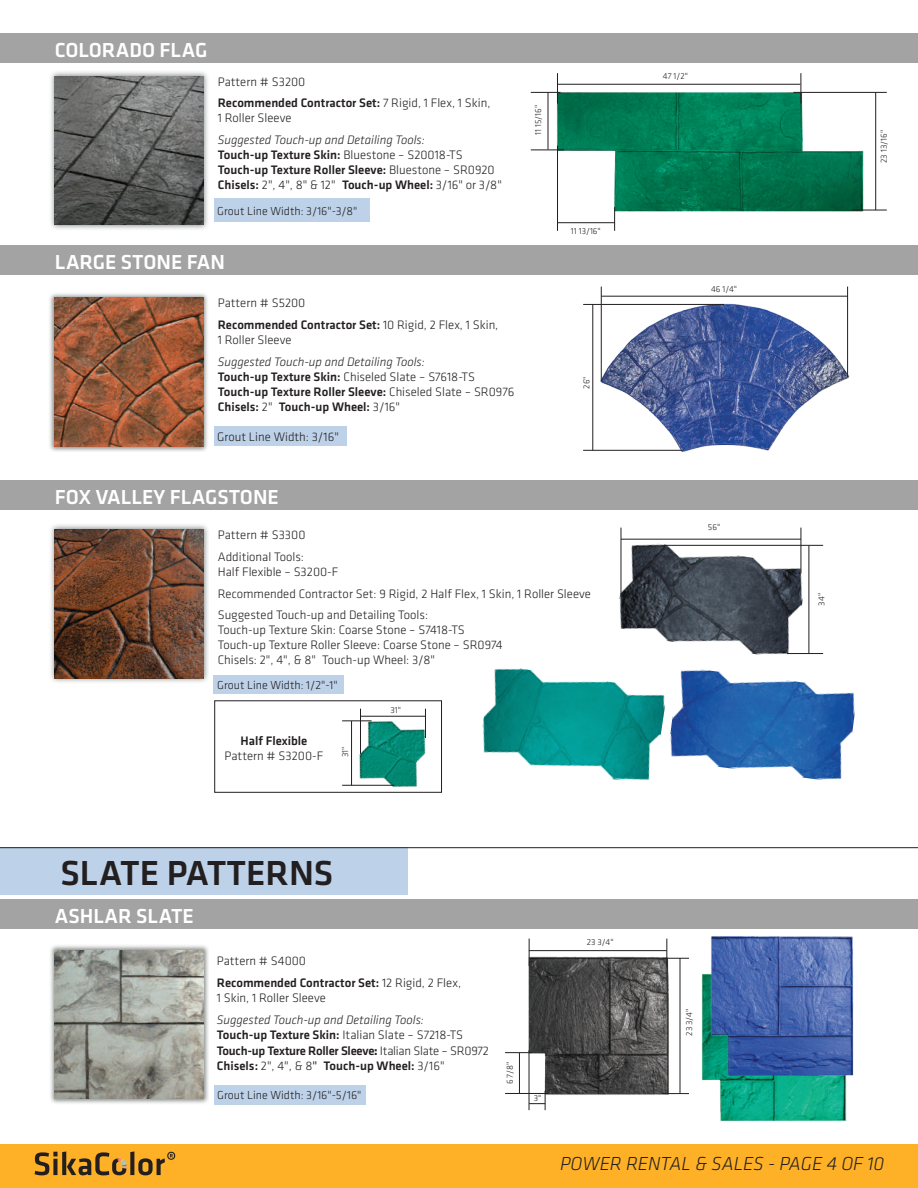
<style>
.page{position:relative;width:918px;height:1188px;background:#fff}
.page>*{position:absolute;margin:0;border:0;box-sizing:border-box;transform-origin:0 0}
.t1{font:500 36px "Klavika";color:#231f20}
.t2{font:500 21px "Klavika";color:#fff}
.t3{font:italic 300 19.5px "Klavika";color:#231f20}
.t4{font:300 12.75px/21.8px "Klavika";color:#231f20}
.t5{font:500 12.75px/15px "Klavika";color:#231f20}
.t6{font:500 12.75px/15.3px "Klavika";letter-spacing:-.02em;color:#231f20}
.t7{font:300 12px "Klavika";color:#231f20}
.t8{font:300 9px "Klavika";color:#231f20}
.s1{font-weight:500}
.s2{font-weight:300;font-style:italic}
.s3{font-weight:300}
.s4{font-weight:700}
.s5{font-weight:400}
</style>
<div class="page">
<div style="left:0;top:1145px;width:918px;height:43px;background:#feb127"></div>
<svg style="left:35px;top:1152px;width:140px;height:23px"></svg>
<div style="left:0;top:848px;width:407px;height:47px;background:#bdd2e9"></div>
<div style="left:0;top:900px;width:918px;height:29px;background:#a4a3a3"></div>
<img style="left:701px;top:974px;width:146px;height:147px">
<img style="left:704px;top:936px;width:150px;height:143px">
<svg style="left:50px;top:945px;width:159px;height:159px"></svg>
<img style="left:55px;top:950px;width:148px;height:149px">
<img style="left:523px;top:952px;width:151px;height:147px">
<div style="left:214px;top:1085px;width:151px;height:19px;background:#bdd2e9"></div>
<hr style="left:529px;top:1050px;width:1px;height:60px;background:#231f20">
<svg style="left:529px;top:1091px;width:17px;height:19px"></svg>
<svg style="left:505px;top:1052px;width:27px;height:1px"></svg>
<hr style="left:505px;top:1093px;width:44px;height:1px;background:#231f20">
<hr style="left:519px;top:1053px;width:1px;height:40px;background:#231f20">
<svg style="left:529px;top:939px;width:1px;height:27px"></svg>
<hr style="left:529px;top:950px;width:138px;height:1px;background:#231f20">
<svg style="left:662px;top:939px;width:27px;height:27px"></svg>
<svg style="left:662px;top:1093px;width:27px;height:1px"></svg>
<hr style="left:680px;top:958px;width:1px;height:136px;background:#231f20">
<div style="left:0;top:34px;width:918px;height:29px;background:#a4a3a3"></div>
<svg style="left:51px;top:72px;width:157px;height:157px"></svg>
<img style="left:55px;top:76px;width:148px;height:149px">
<img style="left:532px;top:75px;width:355px;height:152px">
<div style="left:214px;top:199px;width:156px;height:23px;background:#bdd2e9"></div>
<svg style="left:531px;top:92px;width:29px;height:1px"></svg>
<hr style="left:531px;top:150px;width:33px;height:1px;background:#231f20">
<hr style="left:548px;top:92px;width:1px;height:57px;background:#231f20">
<hr style="left:557px;top:146px;width:1px;height:85px;background:#231f20">
<svg style="left:614px;top:207px;width:1px;height:24px"></svg>
<hr style="left:558px;top:222px;width:57px;height:1px;background:#231f20">
<hr style="left:557px;top:73px;width:1px;height:31px;background:#231f20">
<hr style="left:801px;top:73px;width:1px;height:31px;background:#231f20">
<hr style="left:558px;top:84px;width:242px;height:1px;background:#231f20">
<hr style="left:793px;top:92px;width:94px;height:1px;background:#231f20">
<hr style="left:852px;top:210px;width:35px;height:1px;background:#231f20">
<hr style="left:875px;top:92px;width:1px;height:118px;background:#231f20">
<div style="left:0;top:245px;width:918px;height:29px;background:#a4a3a3"></div>
<svg style="left:49px;top:293px;width:159px;height:159px"></svg>
<img style="left:55px;top:298px;width:148px;height:148px">
<img style="left:599px;top:302px;width:251px;height:150px">
<div style="left:214px;top:427px;width:132px;height:19px;background:#bdd2e9"></div>
<hr style="left:601px;top:287px;width:1px;height:94px;background:#231f20">
<hr style="left:847px;top:287px;width:1px;height:90px;background:#231f20">
<hr style="left:601px;top:296px;width:247px;height:1px;background:#231f20">
<hr style="left:583px;top:450px;width:99px;height:1px;background:#231f20">
<hr style="left:583px;top:304px;width:141px;height:1px;background:#231f20">
<hr style="left:592px;top:304px;width:1px;height:146px;background:#231f20">
<div style="left:0;top:480px;width:918px;height:30px;background:#a4a3a3"></div>
<div style="left:215px;top:701px;width:227px;height:92px;border:1px solid #231f20"></div>
<svg style="left:51px;top:525px;width:157px;height:157px"></svg>
<img style="left:55px;top:530px;width:148px;height:148px">
<img style="left:619px;top:539px;width:189px;height:116px">
<img style="left:482px;top:668px;width:184px;height:113px">
<img style="left:669px;top:669px;width:186px;height:111px">
<img style="left:352px;top:715px;width:74px;height:73px">
<div style="left:214px;top:675px;width:130px;height:18px;background:#bdd2e9"></div>
<hr style="left:801px;top:528px;width:1px;height:45px;background:#231f20">
<hr style="left:621px;top:528px;width:1px;height:69px;background:#231f20">
<hr style="left:621px;top:539px;width:180px;height:1px;background:#231f20">
<hr style="left:360px;top:709px;width:1px;height:45px;background:#231f20">
<svg style="left:425px;top:709px;width:1px;height:29px"></svg>
<hr style="left:360px;top:716px;width:65px;height:1px;background:#231f20">
<hr style="left:787px;top:653px;width:36px;height:1px;background:#231f20">
<hr style="left:664px;top:545px;width:159px;height:1px;background:#231f20">
<hr style="left:809px;top:546px;width:1px;height:108px;background:#231f20">
<hr style="left:342px;top:785px;width:52px;height:1px;background:#231f20">
<hr style="left:342px;top:720px;width:30px;height:1px;background:#231f20">
<hr style="left:351px;top:721px;width:1px;height:64px;background:#231f20">
<hr style="left:0;top:847px;width:918px;height:1px;background:#231f20">
<h2 class="t2" style="left:55px;top:36px;width:154px">COLORADO FLAG</h2>
<p class="t4" style="left:218px;top:71px;width:274px">Pattern # S3200<br><span class="s1">Recommended Contractor Set:</span> 7 Rigid, 1 Flex, 1 Skin,</p>
<p class="t4" style="left:218px;top:107px;width:75px">1 Roller Sleeve</p>
<p class="t5" style="left:218px;top:132px;width:286px"><span class="s2">Suggested Touch-up and Detailing Tools:<br></span>Touch-up Texture Skin: <span class="s3">Bluestone – S20018-TS </span>Touch-up Texture Roller Sleeve: <span class="s3">Bluestone – SR0920<br></span>Chisels: <span class="s3">2", 4", 8" &amp; 12"</span> Touch-up Wheel: <span class="s3">3/16" or 3/8"</span></p>
<p class="t7" style="left:217px;top:204px;width:142px">Grout Line Width: 3/16"-3/8"</p>
<h2 class="t2" style="left:55px;top:247px;width:172px">LARGE STONE FAN</h2>
<p class="t4" style="left:218px;top:292px;width:282px">Pattern # S5200<br><span class="s1">Recommended Contractor Set:</span> 10 Rigid, 2 Flex, 1 Skin,</p>
<p class="t4" style="left:218px;top:329px;width:75px">1 Roller Sleeve</p>
<p class="t5" style="left:218px;top:354px;width:298px"><span class="s2">Suggested Touch-up and Detailing Tools:<br></span>Touch-up Texture Skin: <span class="s3">Chiseled Slate – S7618-TS </span>Touch-up Texture Roller Sleeve: <span class="s3">Chiseled Slate – SR0976<br></span>Chisels: <span class="s3">2"</span> Touch-up Wheel: <span class="s3">3/16"</span></p>
<p class="t4" style="left:217px;top:426px;width:123px">Grout Line Width: 3/16"</p>
<p class="t8" style="left:533px;top:135px;width:31px;rotate:-90deg">11 15/16"</p>
<p class="t8" style="left:571px;top:225px;width:31px">11 13/16"</p>
<p class="t8" style="left:581px;top:389px;width:14px;rotate:-90deg">26"</p>
<h2 class="t2" style="left:55px;top:483px;width:226px">FOX VALLEY FLAGSTONE</h2>
<p class="t4" style="left:218px;top:524px;width:89px">Pattern # S3300<br>Additional Tools:</p>
<p class="t4" style="left:218px;top:561px;width:375px">Half Flexible – S3200-F<br>Recommended Contractor Set: 9 Rigid, 2 Half Flex, 1 Skin, 1 Roller Sleeve<br>Suggested Touch-up and Detailing Tools:</p>
<p class="t4" style="left:218px;top:623px;width:287px;line-height:15px">Touch-up Texture Skin: Coarse Stone – S7418-TS<br>Touch-up Texture Roller Sleeve: Coarse Stone – SR0974<br>Chisels: 2", 4", &amp; 8" Touch-up Wheel: 3/8"</p>
<p class="t7" style="left:217px;top:678px;width:122px">Grout Line Width: 1/2"-1"</p>
<p class="t5" style="left:240px;top:733px;width:68px">Half Flexible</p>
<p class="t4" style="left:225px;top:745px;width:100px">Pattern # S3200-F</p>
<p class="t8" style="left:340px;top:757px;width:12px;rotate:-90deg">31"</p>
<p class="t8" style="left:391px;top:705px;width:12px">31"</p>
<h1 class="t1" style="left:60px;top:848px;width:274px">SLATE PATTERNS</h1>
<h2 class="t2" style="left:55px;top:902px;width:141px">ASHLAR SLATE</h2>
<p class="t4" style="left:217px;top:949px;width:246px">Pattern # S4000<br><span class="s1">Recommended Contractor Set:</span> 12 Rigid, 2 Flex,</p>
<p class="t4" style="left:217px;top:987px;width:111px">1 Skin, 1 Roller Sleeve</p>
<p class="t6" style="left:217px;top:1012px;width:274px"><span class="s2">Suggested Touch-up and Detailing Tools:<br></span>Touch-up Texture Skin: <span class="s3">Italian Slate – S7218-TS </span>Touch-up Texture Roller Sleeve<span class="s4">:</span> <span class="s3">Italian Slate – SR0972<br></span>Chisels: <span class="s3">2", 4", &amp; 8</span><span class="s5">"</span> Touch-up Wheel: <span class="s3">3/16"</span></p>
<p class="t7" style="left:217px;top:1088px;width:146px">Grout Line Width: 3/16"-5/16"</p>
<p class="t8" style="left:505px;top:1084px;width:23px;rotate:-90deg">6 7/8"</p>
<p class="t8" style="left:534px;top:1093px;width:9px">3"</p>
<p class="t8" style="left:587px;top:937px;width:28px">23 3/4"</p>
<p class="t8" style="left:663px;top:71px;width:27px">47 1/2"</p>
<p class="t8" style="left:711px;top:284px;width:28px">46 1/4"</p>
<p class="t8" style="left:708px;top:522px;width:14px">56"</p>
<p class="t8" style="left:684px;top:1036px;width:28px;rotate:-90deg">23 3/4"</p>
<p class="t8" style="left:878px;top:163px;width:34px;rotate:-90deg">23 13/16"</p>
<p class="t8" style="left:816px;top:606px;width:14px;rotate:-90deg">34"</p>
<h3 class="t3" style="left:560px;top:1152px;width:326px">POWER RENTAL &amp; SALES - PAGE 4 OF 10</h3>
</div>
